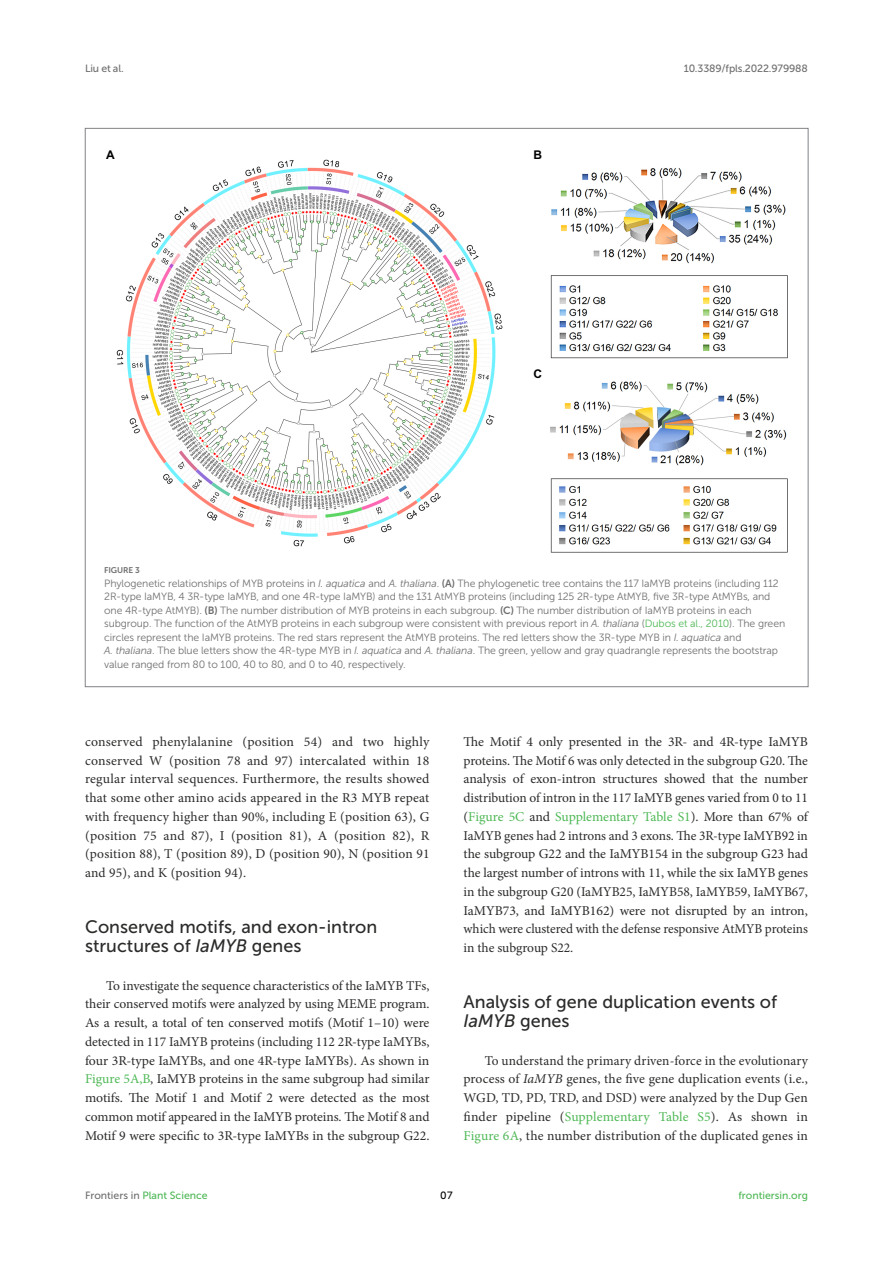
<style>
.page{position:relative;width:893px;height:1263px;background:#fff}
.page>*{position:absolute;margin:0;border:0;box-sizing:border-box;transform-origin:0 0}
.HEAD_2{font:18px/18.8px "Museo Sans 500";color:#2b2b2a}
.TEXT_FLUSH{font:13.5px/18.8px "Minion Pro";color:#2b2b2a;text-align:justify}
.t1{font:700 12px "Arial";color:#000}
.FIG_LEG{font:10.5px/13.5px "Museo Sans 300";letter-spacing:-.01em;color:#706f70}
.t2{font:10.5px "Museo Sans 500";color:#4eb855}
.t3{font:10.5px "Museo Sans 500";letter-spacing:-.015em;color:#706f70}
.t4{font:10.5px "Museo Sans 500";color:#000}
.FIG_HD{font:8.25px "Museo Sans 700";letter-spacing:-.01em;color:#706f70}
.s1{font-style:italic}
.s2{font-family:"Museo Sans 700"}
.s3{color:#4eb855}
.s4{color:#706f70}
</style>
<div class="page">
<img style="left:116px;top:159px;width:672px;height:394px">
<p class="t3" style="left:85px;top:63px;width:40px">Liu et al.</p>
<p class="t3" style="left:684px;top:63px;width:126px">10.3389/fpls.2022.979988</p>
<p class="t1" style="left:106px;top:146px;width:10px">A</p>
<p class="t1" style="left:534px;top:146px;width:10px">B</p>
<p class="t1" style="left:534px;top:365px;width:10px">C</p>
<p class="FIG_HD" style="left:104px;top:566px;width:37px">FIGURE 3</p>
<p class="FIG_LEG" style="left:104px;top:576px;width:683px">Phylogenetic relationships of MYB proteins in <span class="s1">I. aquatica</span> and <span class="s1">A. thaliana</span>. <span class="s2">(A)</span> The phylogenetic tree contains the 117 IaMYB proteins (including 112<br>2R-type IaMYB, 4 3R-type IaMYB, and one 4R-type IaMYB) and the 131 AtMYB proteins (including 125 2R-type AtMYB, five 3R-type AtMYBs, and one 4R-type AtMYB). <span class="s2">(B)</span> The number distribution of MYB proteins in each subgroup. <span class="s2">(C)</span> The number distribution of IaMYB proteins in each subgroup. The function of the AtMYB proteins in each subgroup were consistent with previous report in <span class="s1">A. thaliana</span> (<span class="s3">Dubos et al., 2010</span>). The green circles represent the IaMYB proteins. The red stars represent the AtMYB proteins. The red letters show the 3R-type MYB in <span class="s1">I. aquatica</span> and<br><span class="s1">A. thaliana</span>. The blue letters show the 4R-type MYB in <span class="s1">I. aquatica</span> and <span class="s1">A. thaliana</span>. The green, yellow and gray quadrangle represents the bootstrap value ranged from 80 to 100, 40 to 80, and 0 to 40, respectively.</p>
<p class="TEXT_FLUSH" style="left:85px;top:732px;width:346px">conserved phenylalanine (position 54) and two highly conserved W (position 78 and 97) intercalated within 18 regular interval sequences. Furthermore, the results showed that some other amino acids appeared in the R3 MYB repeat with frequency higher than 90%, including E (position 63), G (position 75 and 87), I (position 81), A (position 82), R (position 88), T (position 89), D (position 90), N (position 91 and 95), and K (position 94).</p>
<p class="HEAD_2" style="left:85px;top:918px;width:294px">Conserved motifs, and exon-intron structures of <span class="s1">IaMYB</span> genes</p>
<p class="TEXT_FLUSH" style="left:85px;top:976px;width:346px;text-indent:21px">To investigate the sequence characteristics of the IaMYB TFs, their conserved motifs were analyzed by using MEME program.<br>As a result, a total of ten conserved motifs (Motif 1–10) were detected in 117 IaMYB proteins (including 112 2R-type IaMYBs, four 3R-type IaMYBs, and one 4R-type IaMYBs). As shown in <span class="s3">Figure 5A,B</span>, IaMYB proteins in the same subgroup had similar motifs. The Motif 1 and Motif 2 were detected as the most common motif appeared in the IaMYB proteins. The Motif 8 and Motif 9 were specific to 3R-type IaMYBs in the subgroup G22.</p>
<p class="TEXT_FLUSH" style="left:463px;top:732px;width:346px">The Motif 4 only presented in the 3R- and 4R-type IaMYB proteins. The Motif 6 was only detected in the subgroup G20. The analysis of exon-intron structures showed that the number distribution of intron in the 117 IaMYB genes varied from 0 to 11 (<span class="s3">Figure 5C</span> and <span class="s3">Supplementary Table S1</span>). More than 67% of IaMYB genes had 2 introns and 3 exons. The 3R-type IaMYB92 in the subgroup G22 and the IaMYB154 in the subgroup G23 had the largest number of introns with 11, while the six IaMYB genes in the subgroup G20 (IaMYB25, IaMYB58, IaMYB59, IaMYB67, IaMYB73, and IaMYB162) were not disrupted by an intron, which were clustered with the defense responsive AtMYB proteins in the subgroup S22.</p>
<p class="HEAD_2" style="left:463px;top:993px;width:315px">Analysis of gene duplication events of<br><span class="s1">IaMYB</span> genes</p>
<p class="TEXT_FLUSH" style="left:463px;top:1051px;width:346px;text-indent:21px">To understand the primary driven-force in the evolutionary process of <span class="s1">IaMYB</span> genes, the five gene duplication events (i.e., WGD, TD, PD, TRD, and DSD) were analyzed by the Dup Gen finder pipeline (<span class="s3">Supplementary Table S5</span>). As shown in <span class="s3">Figure 6A</span>, the number distribution of the duplicated genes in</p>
<p class="t2" style="left:85px;top:1190px;width:124px"><span class="s4">Frontiers in</span> Plant Science</p>
<p class="t4" style="left:440px;top:1190px;width:14px">07</p>
<p class="t2" style="left:738px;top:1190px;width:71px">frontiersin.org</p>
</div>
